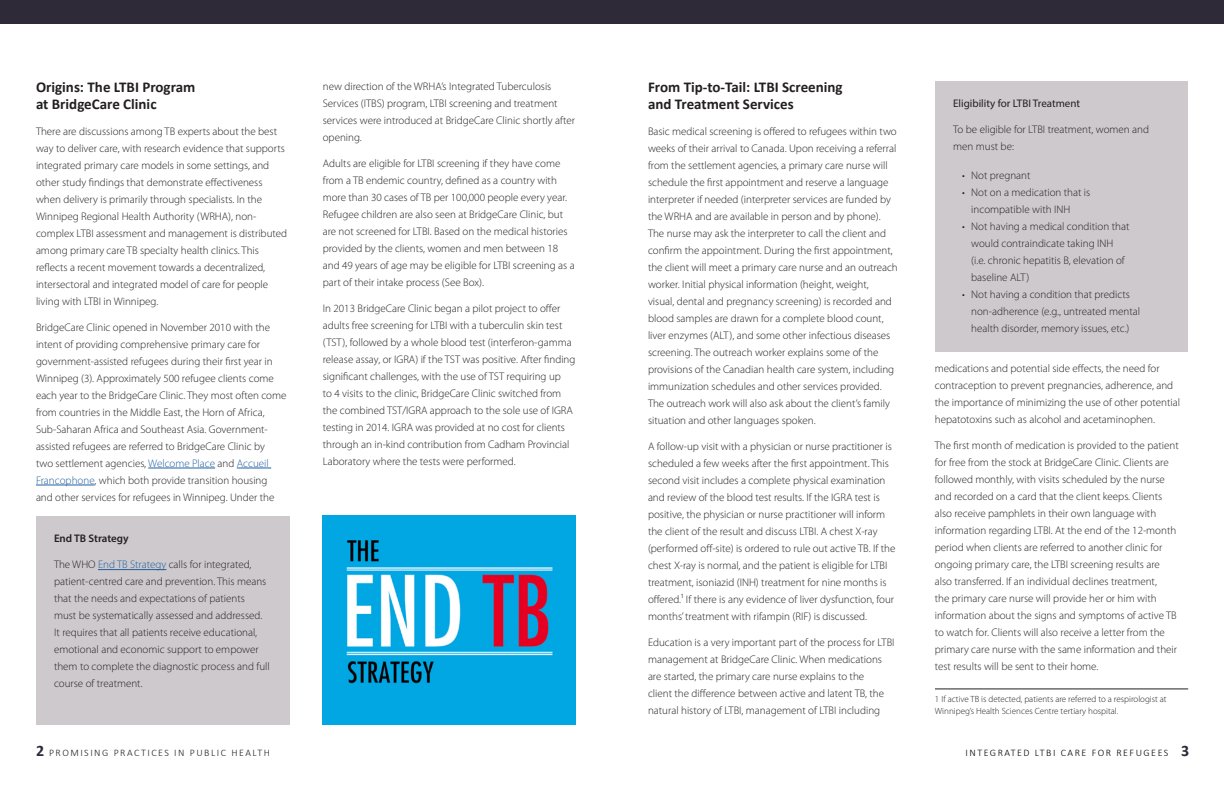
<style>
.page{position:relative;width:1224px;height:792px;background:#fff}
.page>*{position:absolute;margin:0;border:0;box-sizing:border-box;transform-origin:0 0}
.t1{font:700 15px/17px "Calibri";color:#231f20}
.t2{font:300 11px/17px "Myriad Pro";color:#231f20}
.t3{font:11px "Myriad Pro";color:#231f20}
.t4{font:600 11px "Myriad Pro";color:#231f20}
.t5{font:300 10px "Calibri";letter-spacing:.15em;color:#231f20}
.t6{font:300 10px "Calibri";letter-spacing:.15em;color:#000}
.t7{font:300 9px/12px "Myriad Pro";color:#231f20}
.s1{color:#215e9e}
.s2{font-weight:700;font-size:16px;color:#2f2a38}
</style>
<div class="page">
<div style="left:0;top:0;width:1224px;height:24px;background:#2f2a38"></div>
<hr style="left:148px;top:468px;width:67px;height:1px;background:#215e9e">
<hr style="left:237px;top:468px;width:34px;height:1px;background:#215e9e">
<hr style="left:36px;top:485px;width:59px;height:1px;background:#215e9e">
<div style="left:36px;top:516px;width:253px;height:208px;background:#cdc9cd"></div>
<hr style="left:98px;top:569px;width:68px;height:1px;background:#215e9e">
<div style="left:935px;top:81px;width:253px;height:270px;background:#cdc9cd"></div>
<hr style="left:935px;top:689px;width:253px;height:1px;background:#231f20">
<img style="left:323px;top:515px;width:253px;height:209px">
<h1 class="t1" style="left:36px;top:78px;width:161px">Origins: The LTBI Program at BridgeCare Clinic</h1>
<p class="t2" style="left:36px;top:123px;width:253px">There are discussions among TB experts about the best way to deliver care, with research evidence that supports integrated primary care models in some settings, and other study findings that demonstrate effectiveness when delivery is primarily through specialists. In the Winnipeg Regional Health Authority (WRHA), non&shy;complex LTBI assessment and management is distributed among primary care TB specialty health clinics. This reflects a recent movement towards a decentralized, intersectoral and integrated model of care for people living with LTBI in Winnipeg.</p>
<p class="t2" style="left:36px;top:319px;width:252px">BridgeCare Clinic opened in November 2010 with the intent of providing comprehensive primary care for government-assisted refugees during their first year in Winnipeg (3). Approximately 500 refugee clients come each year to the BridgeCare Clinic. They most often come from countries in the Middle East, the Horn of Africa, Sub-Saharan Africa and Southeast Asia. Government&shy;assisted refugees are referred to BridgeCare Clinic by<br>two settlement agencies, <span class="s1">Welcome Place</span> and <span class="s1">Accueil Francophone</span>, which both provide transition housing and other services for refugees in Winnipeg. Under the</p>
<p class="t4" style="left:54px;top:532px;width:76px">End TB Strategy</p>
<p class="t2" style="left:54px;top:556px;width:217px">The WHO <span class="s1">End TB Strategy</span> calls for integrated, patient-centred care and prevention. This means that the needs and expectations of patients must be systematically assessed and addressed.<br>It requires that all patients receive educational, emotional and economic support to empower them to complete the diagnostic process and full course of treatment.</p>
<p class="t2" style="left:323px;top:78px;width:254px">new direction of the WRHA’s Integrated Tuberculosis Services (ITBS) program, LTBI screening and treatment services were introduced at BridgeCare Clinic shortly after opening.</p>
<p class="t2" style="left:323px;top:155px;width:253px">Adults are eligible for LTBI screening if they have come from a TB endemic country, defined as a country with more than 30 cases of TB per 100,000 people every year.<br>Refugee children are also seen at BridgeCare Clinic, but are not screened for LTBI. Based on the medical histories provided by the clients, women and men between 18 and 49 years of age may be eligible for LTBI screening as a part of their intake process (See Box).</p>
<p class="t2" style="left:323px;top:300px;width:254px">In 2013 BridgeCare Clinic began a pilot project to offer adults free screening for LTBI with a tuberculin skin test (TST), followed by a whole blood test (interferon-gamma release assay, or IGRA) if the TST was positive. After finding significant challenges, with the use of TST requiring up<br>to 4 visits to the clinic, BridgeCare Clinic switched from the combined TST/IGRA approach to the sole use of IGRA testing in 2014. IGRA was provided at no cost for clients through an in-kind contribution from Cadham Provincial Laboratory where the tests were performed.</p>
<h1 class="t1" style="left:648px;top:78px;width:196px">From Tip-to-Tail: LTBI Screening and Treatment Services</h1>
<p class="t2" style="left:648px;top:123px;width:251px">Basic medical screening is offered to refugees within two weeks of their arrival to Canada. Upon receiving a referral from the settlement agencies, a primary care nurse will schedule the first appointment and reserve a language interpreter if needed (interpreter services are funded by the WRHA and are available in person and by phone).<br>The nurse may ask the interpreter to call the client and confirm the appointment. During the first appointment, the client will meet a primary care nurse and an outreach worker. Initial physical information (height, weight,<br>visual, dental and pregnancy screening) is recorded and blood samples are drawn for a complete blood count, liver enzymes (ALT), and some other infectious diseases screening. The outreach worker explains some of the provisions of the Canadian health care system, including immunization schedules and other services provided.<br>The outreach work will also ask about the client’s family situation and other languages spoken.</p>
<p class="t2" style="left:648px;top:438px;width:249px">A follow-up visit with a physician or nurse practitioner is scheduled a few weeks after the first appointment. This second visit includes a complete physical examination and review of the blood test results. If the IGRA test is positive, the physician or nurse practitioner will inform the client of the result and discuss LTBI. A chest X-ray (performed off-site) is ordered to rule out active TB. If the chest X-ray is normal, and the patient is eligible for LTBI treatment, isoniazid (INH) treatment for nine months is offered.¹ If there is any evidence of liver dysfunction, four months’ treatment with rifampin (RIF) is discussed.</p>
<p class="t2" style="left:648px;top:633px;width:248px">Education is a very important part of the process for LTBI management at BridgeCare Clinic. When medications are started, the primary care nurse explains to the<br>client the difference between active and latent TB, the natural history of LTBI, management of LTBI including</p>
<p class="t3" style="left:953px;top:97px;width:128px">Eligibility for LTBI Treatment</p>
<p class="t2" style="left:953px;top:121px;width:197px">To be eligible for LTBI treatment, women and men must be:</p>
<p class="t2" style="left:962px;top:167px;width:70px">• Not pregnant</p>
<p class="t2" style="left:971px;top:184px;width:121px;text-indent:-9px">• Not on a medication that is incompatible with INH</p>
<p class="t2" style="left:971px;top:218px;width:160px;text-indent:-9px">• Not having a medical condition that would contraindicate taking INH (i.e. chronic hepatitis B, elevation of baseline ALT)</p>
<p class="t2" style="left:971px;top:286px;width:170px;text-indent:-9px">• Not having a condition that predicts non-adherence (e.g., untreated mental health disorder, memory issues, etc.)</p>
<p class="t2" style="left:935px;top:360px;width:247px">medications and potential side effects, the need for contraception to prevent pregnancies, adherence, and the importance of minimizing the use of other potential hepatotoxins such as alcohol and acetaminophen.</p>
<p class="t2" style="left:935px;top:437px;width:245px">The first month of medication is provided to the patient for free from the stock at BridgeCare Clinic. Clients are followed monthly, with visits scheduled by the nurse and recorded on a card that the client keeps. Clients also receive pamphlets in their own language with information regarding LTBI. At the end of the 12-month period when clients are referred to another clinic for ongoing primary care, the LTBI screening results are also transferred. If an individual declines treatment,<br>the primary care nurse will provide her or him with information about the signs and symptoms of active TB to watch for. Clients will also receive a letter from the primary care nurse with the same information and their test results will be sent to their home.</p>
<p class="t7" style="left:935px;top:693px;width:233px">1 If active TB is detected, patients are referred to a respirologist at<br>Winnipeg’s Health Sciences Centre tertiary hospital.</p>
<p class="t5" style="left:36px;top:746px;width:235px"><span class="s2">2</span> PROMISING PRACTICES IN PUBLIC HEALTH</p>
<p class="t6" style="left:966px;top:746px;width:225px">INTEGRATED LTBI CARE FOR REFUGEES <span class="s2">3</span></p>
</div>
